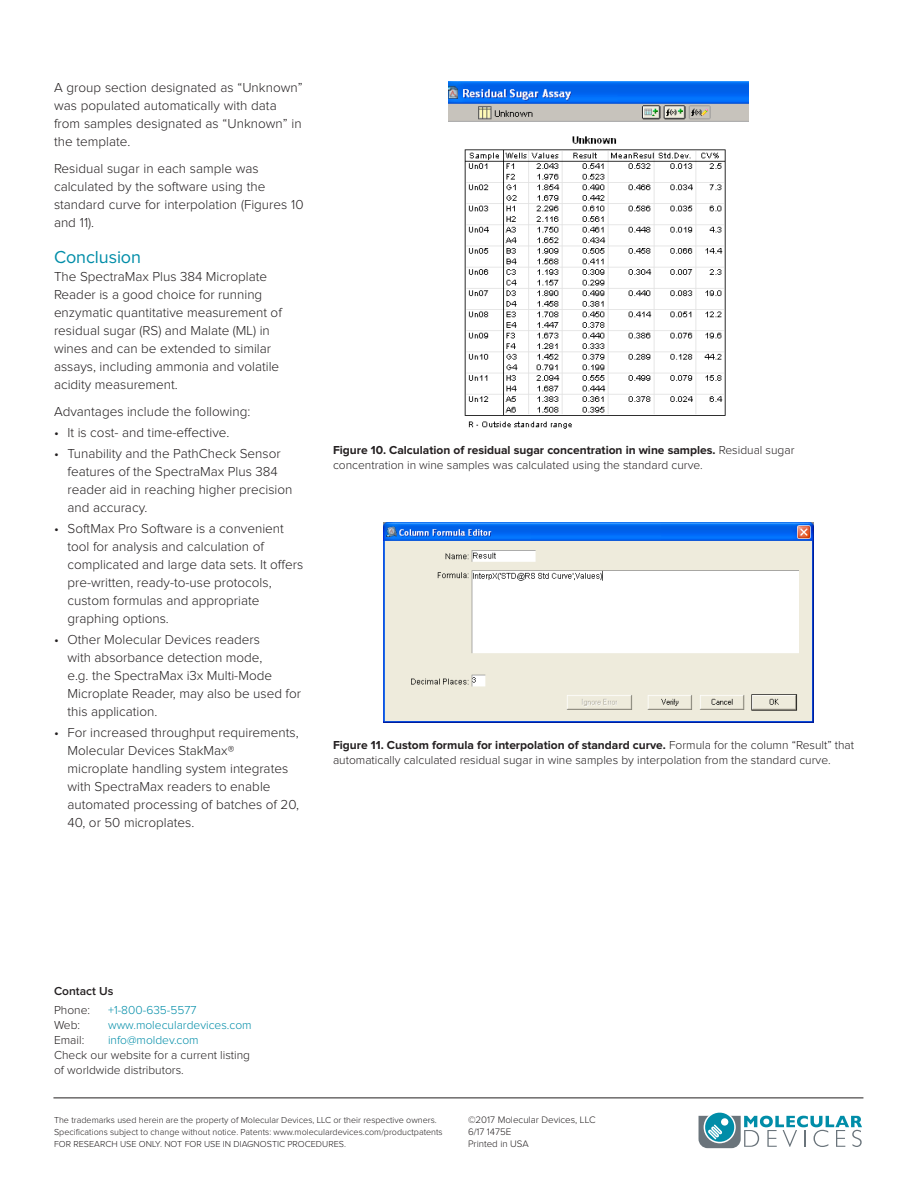
<style>
.page{position:relative;width:918px;height:1188px;background:#fff}
.page>*{position:absolute;margin:0;border:0;box-sizing:border-box;transform-origin:0 0}
.Body_Copy_Heading{font:18px "Proxima Nova";letter-spacing:-.005em;color:#008da8}
.Body{font:300 13.5px/18px "Proxima Nova";color:#231f20}
.Phone_Web_Email_Info{font:300 12px/15px "Proxima Nova";color:#231f20}
.Phone_Web_Email_Info-2{font:300 12px "Proxima Nova";color:#008da8}
.Contact_Us{font:600 12px "Proxima Nova";color:#231f20}
.Copyright_info{font:300 9.75px/12px "Proxima Nova";color:#231f20}
.Trademark_copy{font:300 9px/12px "Proxima Nova";color:#231f20}
.s1{font-weight:700}
</style>
<div class="page">
<svg style="left:699px;top:1112px;width:163px;height:36px"></svg>
<hr style="left:53px;top:1098px;width:810px;height:1px;background:#231f20">
<img style="left:448px;top:81px;width:301px;height:348px">
<img style="left:384px;top:523px;width:429px;height:200px">
<p class="Body" style="left:54px;top:78px;width:250px">A group section designated as “Unknown” was populated automatically with data from samples designated as “Unknown” in the template.</p>
<p class="Body" style="left:54px;top:159px;width:251px">Residual sugar in each sample was calculated by the software using the standard curve for interpolation (Figures 10 and 11).</p>
<p class="Body_Copy_Heading" style="left:54px;top:247px;width:89px">Conclusion</p>
<p class="Body" style="left:54px;top:267px;width:229px">The SpectraMax Plus 384 Microplate Reader is a good choice for running enzymatic quantitative measurement of residual sugar (RS) and Malate (ML) in wines and can be extended to similar assays, including ammonia and volatile acidity measurement.</p>
<p class="Body" style="left:54px;top:402px;width:198px">Advantages include the following:</p>
<p class="Body" style="left:54px;top:423px;width:177px">• It is cost- and time-effective.</p>
<p class="Body" style="left:68px;top:444px;width:227px;text-indent:-14px">• Tunability and the PathCheck Sensor features of the SpectraMax Plus 384 reader aid in reaching higher precision and accuracy.</p>
<p class="Body" style="left:68px;top:519px;width:237px;text-indent:-14px">• SoftMax Pro Software is a convenient tool for analysis and calculation of complicated and large data sets. It offers pre-written, ready-to-use protocols, custom formulas and appropriate graphing options.</p>
<p class="Body" style="left:68px;top:630px;width:235px;text-indent:-14px">• Other Molecular Devices readers<br>with absorbance detection mode,<br>e.g. the SpectraMax i3x Multi-Mode<br>Microplate Reader, may also be used for this application.</p>
<p class="Body" style="left:68px;top:723px;width:233px;text-indent:-14px">• For increased throughput requirements, Molecular Devices StakMax®<br>microplate handling system integrates with SpectraMax readers to enable automated processing of batches of 20, 40, or 50 microplates.</p>
<p class="Phone_Web_Email_Info" style="left:333px;top:442px;width:463px"><span class="s1">Figure 10. Calculation of residual sugar concentration in wine samples.</span> Residual sugar concentration in wine samples was calculated using the standard curve.</p>
<p class="Phone_Web_Email_Info" style="left:333px;top:737px;width:523px"><span class="s1">Figure 11. Custom formula for interpolation of standard curve.</span> Formula for the column “Result” that automatically calculated residual sugar in wine samples by interpolation from the standard curve.</p>
<p class="Contact_Us" style="left:54px;top:984px;width:61px">Contact Us</p>
<p class="Phone_Web_Email_Info" style="left:54px;top:1003px;width:38px">Phone:</p>
<p class="Phone_Web_Email_Info-2" style="left:108px;top:1004px;width:90px">+1-800-635-5577</p>
<p class="Phone_Web_Email_Info" style="left:54px;top:1018px;width:28px">Web:</p>
<p class="Phone_Web_Email_Info-2" style="left:108px;top:1019px;width:145px">www.moleculardevices.com</p>
<p class="Phone_Web_Email_Info" style="left:54px;top:1033px;width:32px">Email:</p>
<p class="Phone_Web_Email_Info-2" style="left:108px;top:1034px;width:92px">info@moldev.com</p>
<p class="Phone_Web_Email_Info" style="left:54px;top:1048px;width:198px">Check our website for a current listing of worldwide distributors.</p>
<p class="Trademark_copy" style="left:54px;top:1114px;width:390px">The trademarks used herein are the property of Molecular Devices, LLC or their respective owners.<br>Specifications subject to change without notice. Patents: www.moleculardevices.com/productpatents<br>FOR RESEARCH USE ONLY. NOT FOR USE IN DIAGNOSTIC PROCEDURES.</p>
<p class="Copyright_info" style="left:468px;top:1114px;width:129px">©2017 Molecular Devices, LLC<br>6/17 1475E</p>
<p class="Copyright_info" style="left:468px;top:1138px;width:62px">Printed in USA</p>
</div>
